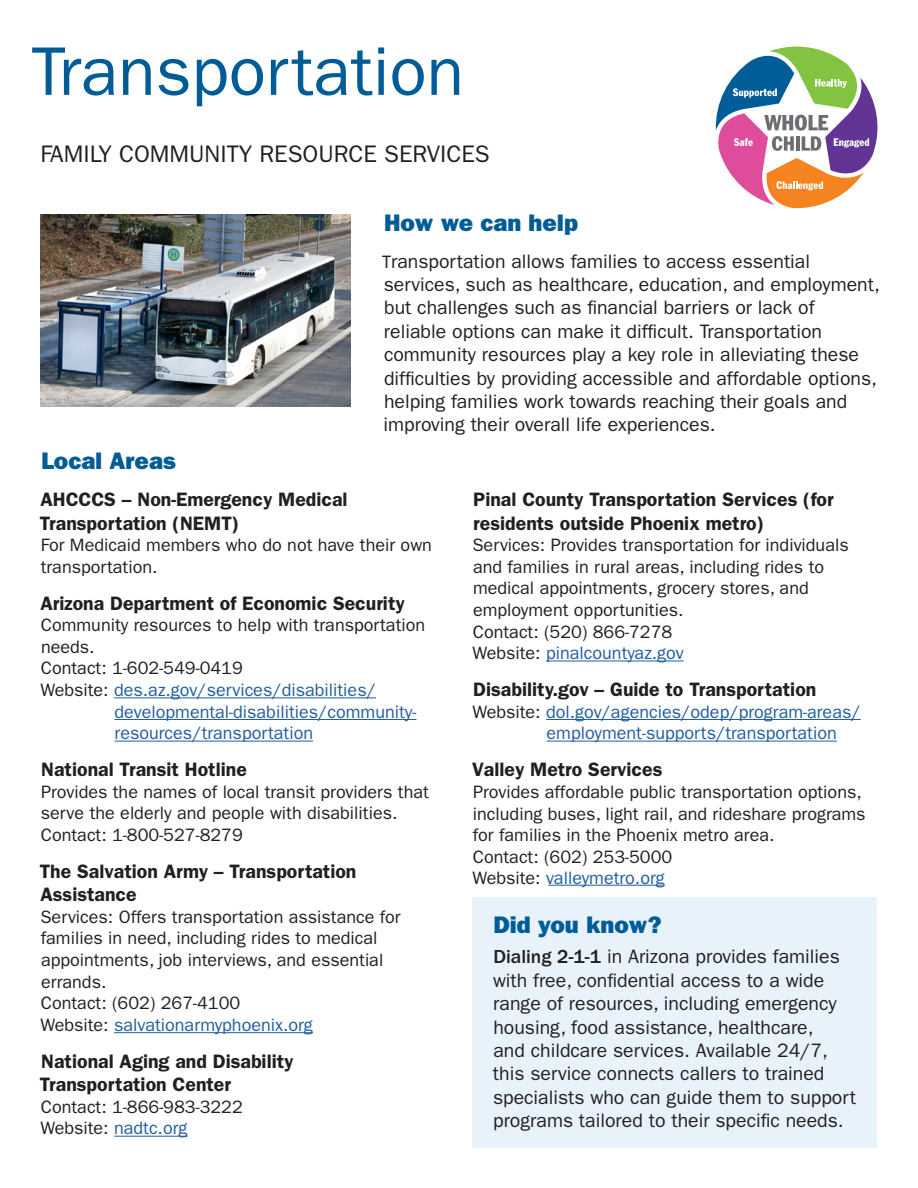
<style>
.page{position:relative;width:918px;height:1188px;background:#fff}
.page>*{position:absolute;margin:0;border:0;box-sizing:border-box;transform-origin:0 0}
.t1{font:69px "ITC Franklin Gothic Std";color:#005c97}
.Section_head{font:24px "ITC Franklin Gothic Std Hvy";color:#005c97}
.t2{font:24px "ITC Franklin Gothic Std";color:#231f20}
.t3{font:19.5px/23.4px "ITC Franklin Gothic Std";color:#231f20}
.Item_head{font:600 19.5px/23.4px "ITC Franklin Gothic Std";color:#231f20}
.Item_text{font:600 19.5px "ITC Franklin Gothic Std";color:#231f20}
.Item_text-2{font:18px/21.6px "ITC Franklin Gothic Std";color:#231f20}
.Item_text-3{font:18px/21.6px "ITC Franklin Gothic Std";color:#215e9e}
.s1{font-size:18px}
.s2{color:#231f20}
.s3{color:#215e9e}
.s4{font-weight:500}
</style>
<div class="page">
<img style="left:40px;top:214px;width:311px;height:192px">
<svg style="left:715px;top:47px;width:163px;height:161px"></svg>
<hr style="left:114px;top:697px;width:262px;height:1px;background:#215e9e">
<hr style="left:115px;top:719px;width:301px;height:1px;background:#215e9e">
<hr style="left:115px;top:741px;width:198px;height:1px;background:#215e9e">
<hr style="left:114px;top:1032px;width:199px;height:1px;background:#215e9e">
<hr style="left:114px;top:1136px;width:74px;height:1px;background:#215e9e">
<hr style="left:546px;top:661px;width:138px;height:1px;background:#215e9e">
<hr style="left:546px;top:719px;width:315px;height:1px;background:#215e9e">
<hr style="left:547px;top:741px;width:290px;height:1px;background:#215e9e">
<hr style="left:548px;top:885px;width:115px;height:1px;background:#215e9e">
<div style="left:472px;top:897px;width:406px;height:251px;background:#e7f2fb"></div>
<p class="t1" style="left:31px;top:32px;width:434px">Transportation</p>
<p class="t2" style="left:40px;top:140px;width:451px">FAMILY COMMUNITY RESOURCE SERVICES</p>
<p class="Section_head" style="left:384px;top:208px;width:195px">How we can help</p>
<p class="t3" style="left:382px;top:249px;width:499px"><span class="s1">T</span>ransportation allows families to access essential services, such as healthcare, education, and employment, but challenges such as financial barriers or lack of<br>reliable options can make it difficult. Transportation community resources play a key role in alleviating these difficulties by providing accessible and affordable options, helping families work towards reaching their goals and improving their overall life experiences.</p>
<p class="Section_head" style="left:41px;top:447px;width:136px">Local Areas</p>
<p class="Item_head" style="left:40px;top:488px;width:309px">AHCCCS – Non-Emergency Medical<br>Transportation (NEMT)</p>
<p class="Item_text-2" style="left:41px;top:534px;width:393px">For Medicaid members who do not have their own transportation.</p>
<p class="Item_head" style="left:40px;top:591px;width:366px">Arizona Department of Economic Security</p>
<p class="Item_text-2" style="left:41px;top:615px;width:386px">Community resources to help with transportation needs.</p>
<p class="Item_text-2" style="left:41px;top:658px;width:203px">Contact: 1-602-549-0419</p>
<p class="Item_text-3" style="left:115px;top:679px;width:303px;text-indent:-74px"><span class="s2">Website:</span> des.az.gov/services/disabilities/ developmental-disabilities/community&shy;resources/transportation</p>
<p class="Item_head" style="left:41px;top:758px;width:207px">National Transit Hotline</p>
<p class="Item_text-2" style="left:41px;top:781px;width:390px">Provides the names of local transit providers that serve the elderly and people with disabilities.</p>
<p class="Item_text-2" style="left:41px;top:824px;width:203px">Contact: 1-800-527-8279</p>
<p class="Item_head" style="left:40px;top:860px;width:318px">The Salvation Army – Transportation<br>Assistance</p>
<p class="Item_text-2" style="left:40px;top:906px;width:362px">Services: Offers transportation assistance for families in need, including rides to medical appointments, job interviews, and essential errands.</p>
<p class="Item_text-2" style="left:41px;top:993px;width:201px">Contact: (602) 267-4100</p>
<p class="Item_text-3" style="left:41px;top:1014px;width:274px"><span class="s2">Website:</span> salvationarmyphoenix.org</p>
<p class="Item_head" style="left:40px;top:1049px;width:255px">National Aging and Disability<br>Transportation Center</p>
<p class="Item_text-2" style="left:41px;top:1096px;width:203px">Contact: 1-866-983-3222</p>
<p class="Item_text-3" style="left:41px;top:1118px;width:148px"><span class="s2">Website:</span> nadtc.org</p>
<p class="Item_head" style="left:473px;top:488px;width:362px">Pinal County Transportation Services (for residents outside Phoenix metro)</p>
<p class="Item_text-2" style="left:472px;top:534px;width:378px">Services: Provides transportation for individuals and families in rural areas, including rides to medical appointments, grocery stores, and employment opportunities.</p>
<p class="Item_text-2" style="left:473px;top:621px;width:201px">Contact: (520) 866-7278</p>
<p class="Item_text-3" style="left:473px;top:642px;width:213px"><span class="s2">Website:</span> pinalcountyaz.gov</p>
<p class="Item_head" style="left:473px;top:678px;width:345px">Disability.gov – Guide to Transportation</p>
<p class="Item_text-3" style="left:547px;top:701px;width:316px;text-indent:-74px"><span class="s2">Website:</span> dol.gov/agencies/odep/program-areas/ employment-supports/transportation</p>
<p class="Item_text" style="left:472px;top:758px;width:192px">Valley Metro Services</p>
<p class="Item_text-2" style="left:473px;top:782px;width:395px">Provides affordable public transportation options, including buses, light rail, and rideshare programs for families in the Phoenix metro area.<br>Contact: (602) 253-5000<br>Website: <span class="s3">valleymetro.org</span></p>
<p class="Section_head" style="left:493px;top:911px;width:170px">Did you know?</p>
<p class="t3" style="left:493px;top:945px;width:365px"><span class="s4">Dialing 2-1-1</span> in Arizona provides families with free, confidential access to a wide range of resources, including emergency housing, food assistance, healthcare,<br>and childcare services. Available 24/7, this service connects callers to trained specialists who can guide them to support programs tailored to their specific needs.</p>
</div>
